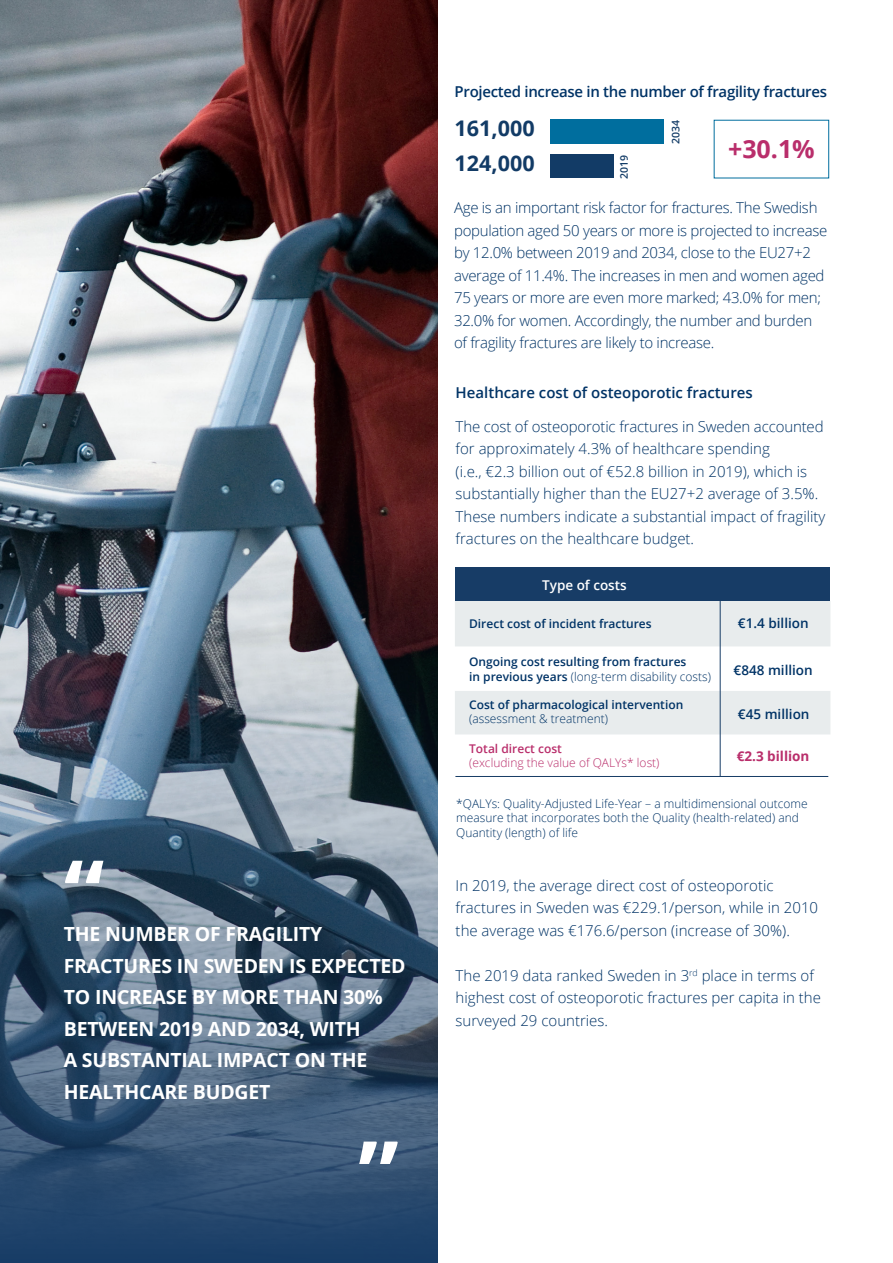
<style>
.page{position:relative;width:893px;height:1263px;background:#fff}
.page>*{position:absolute;margin:0;border:0;box-sizing:border-box;transform-origin:0 0}
.t1{font:700 91.65px "Open Sans";color:#fff}
.t2{font:700 25.05px "Open Sans";color:#b92e6b}
.t3{font:700 21.6px "Open Sans";color:#123b66}
.t4{font:700 19.5px/31.5px "Open Sans";letter-spacing:-.01em;color:#fff}
.t5{font:300 15px/22.5px "Open Sans";color:#036}
.t6{font:300 15px/22.5px "Open Sans";letter-spacing:-.02em;color:#036}
.t7{font:600 15px "Open Sans";letter-spacing:-.02em;color:#036}
.t8{font:600 15px "Open Sans";color:#036}
.t9{font:600 13.5px "Open Sans";color:#036}
.t10{font:600 13.5px "Open Sans";color:#fff}
.t11{font:700 13.5px "Open Sans";color:#b92e6b}
.t12{font:300 12px/14.4px "Open Sans";color:#036}
.t13{font:600 12px/14.4px "Open Sans";color:#036}
.t14{font:300 12px "Open Sans";color:#b92e6b}
.t15{font:600 12px "Open Sans";color:#b92e6b}
.t16{font:600 10.5px "Open Sans";color:#123b66}
.s1{font-weight:300}
</style>
<div class="page">
<img style="left:0;top:0;width:438px;height:1263px">
<div style="left:455px;top:601px;width:375px;height:45px;background:#e8eced"></div>
<div style="left:455px;top:691px;width:375px;height:43px;background:#e8eced"></div>
<div style="left:455px;top:567px;width:375px;height:34px;background:#173c66"></div>
<hr style="left:720px;top:601px;width:1px;height:175px;background:#173c66">
<div style="left:550px;top:120px;width:114px;height:24px;background:#006e9e"></div>
<div style="left:550px;top:154px;width:63px;height:24px;background:#123b66"></div>
<hr style="left:455px;top:776px;width:373px;height:1px;background:#173c66">
<p class="t1" style="left:64px;top:828px;width:42px">“</p>
<p class="t4" style="left:64px;top:918px;width:343px">THE NUMBER OF FRAGILITY<br>FRACTURES IN SWEDEN IS EXPECTED<br>TO INCREASE BY MORE THAN 30%<br>BETWEEN 2019 AND 2034, WITH<br>A SUBSTANTIAL IMPACT ON THE<br>HEALTHCARE BUDGET</p>
<p class="t1" style="left:399px;top:1196px;width:42px;rotate:-180deg">“</p>
<p class="t7" style="left:455px;top:82px;width:374px">Projected increase in the number of fragility fractures</p>
<p class="t16" style="left:669px;top:144px;width:25px;rotate:-90deg">2034</p>
<p class="t16" style="left:617px;top:179px;width:25px;rotate:-90deg">2019</p>
<p class="t3" style="left:455px;top:113px;width:82px">161,000</p>
<p class="t2" style="left:728px;top:131px;width:88px">+30.1%</p>
<p class="t3" style="left:455px;top:148px;width:82px">124,000</p>
<p class="t6" style="left:454px;top:196px;width:375px">Age is an important risk factor for fractures. The Swedish population aged 50 years or more is projected to increase by 12.0% between 2019 and 2034, close to the EU27+2 average of 11.4%. The increases in men and women aged 75 years or more are even more marked; 43.0% for men; 32.0% for women. Accordingly, the number and burden of fragility fractures are likely to increase.</p>
<p class="t8" style="left:456px;top:382px;width:299px">Healthcare cost of osteoporotic fractures</p>
<p class="t5" style="left:456px;top:414px;width:371px">The cost of osteoporotic fractures in Sweden accounted for approximately 4.3% of healthcare spending<br>(i.e., €2.3 billion out of €52.8 billion in 2019), which is substantially higher than the EU27+2 average of 3.5%.<br>These numbers indicate a substantial impact of fragility fractures on the healthcare budget.</p>
<p class="t10" style="left:542px;top:576px;width:86px">Type of costs</p>
<p class="t13" style="left:469px;top:616px;width:184px">Direct cost of incident fractures</p>
<p class="t9" style="left:738px;top:614px;width:72px">€1.4 billion</p>
<p class="t13" style="left:469px;top:655px;width:243px">Ongoing cost resulting from fractures<br>in previous years <span class="s1">(long-term disability costs)</span></p>
<p class="t13" style="left:469px;top:697px;width:216px">Cost of pharmacological intervention</p>
<p class="t12" style="left:469px;top:711px;width:140px">(assessment &amp; treatment)</p>
<p class="t9" style="left:733px;top:661px;width:81px">€848 million</p>
<p class="t9" style="left:738px;top:705px;width:73px">€45 million</p>
<p class="t15" style="left:469px;top:740px;width:94px">Total direct cost</p>
<p class="t14" style="left:469px;top:754px;width:192px">(excluding the value of QALYs* lost)</p>
<p class="t11" style="left:737px;top:747px;width:74px">€2.3 billion</p>
<p class="t12" style="left:456px;top:796px;width:353px">*QALYs: Quality-Adjusted Life-Year – a multidimensional outcome measure that incorporates both the Quality (health-related) and<br>Quantity (length) of life</p>
<p class="t5" style="left:456px;top:874px;width:364px">In 2019, the average direct cost of osteoporotic fractures in Sweden was €229.1/person, while in 2010 the average was €176.6/person (increase of 30%).</p>
<p class="t5" style="left:456px;top:964px;width:367px">The 2019 data ranked Sweden in 3<sup>rd</sup> place in terms of highest cost of osteoporotic fractures per capita in the surveyed 29 countries.</p>
</div>
